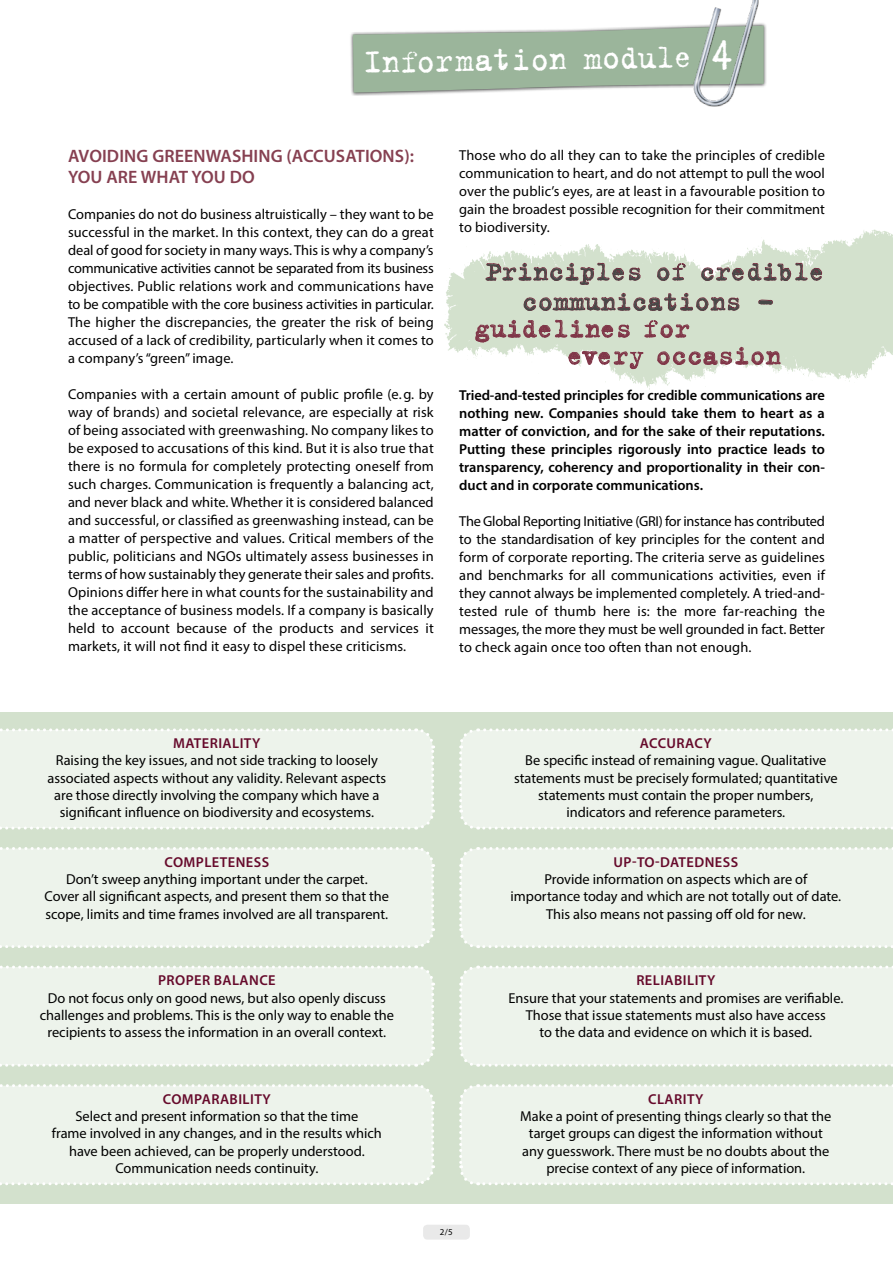
<style>
.page{position:relative;width:893px;height:1263px;background:#fff}
.page>*{position:absolute;margin:0;border:0;box-sizing:border-box;transform-origin:0 0}
.t1{font:36px "Trixie";color:#fff;scale:.95 1}
.t2{font:28.5px/30px "Trixie Text";color:#484847;text-align:center}
.t3{font:28.5px/27px "Trixie Text";color:#803648}
.t4{font:600 18px/21px "Myriad Pro";letter-spacing:.005em;color:#864051}
.t5{font:14.4px/18px "Myriad Pro";color:#000;text-align:center}
.t6{font:600 14.4px/18px "Myriad Pro";color:#000;text-align:justify}
.t7{font:600 14.4px "Myriad Pro";letter-spacing:.03em;color:#660a2b}
.t8{font:9px "Myriad Pro";color:#000}
.s1{font-size:45px}
</style>
<div class="page">
<div style="left:0;top:712px;width:893px;height:491px;background:#d3e1cd"></div>
<div style="left:0;top:728px;width:435px;height:102px;background:#edf3eb"></div>
<div style="left:0;top:847px;width:435px;height:101px;background:#edf3eb"></div>
<div style="left:0;top:965px;width:435px;height:102px;background:#edf3eb"></div>
<div style="left:0;top:1084px;width:435px;height:102px;background:#edf3eb"></div>
<div style="left:459px;top:728px;width:434px;height:102px;background:#edf3eb"></div>
<div style="left:459px;top:847px;width:434px;height:101px;background:#edf3eb"></div>
<div style="left:459px;top:965px;width:434px;height:102px;background:#edf3eb"></div>
<div style="left:459px;top:1084px;width:434px;height:102px;background:#edf3eb"></div>
<img style="left:444px;top:229px;width:449px;height:161px">
<svg style="left:486px;top:263px;width:155px;height:22px"></svg>
<svg style="left:657px;top:263px;width:29px;height:18px"></svg>
<svg style="left:701px;top:263px;width:121px;height:18px"></svg>
<svg style="left:524px;top:293px;width:215px;height:18px"></svg>
<svg style="left:758px;top:300px;width:15px;height:5px"></svg>
<svg style="left:475px;top:320px;width:155px;height:23px"></svg>
<svg style="left:644px;top:320px;width:45px;height:18px"></svg>
<svg style="left:568px;top:351px;width:75px;height:18px"></svg>
<svg style="left:657px;top:347px;width:126px;height:18px"></svg>
<div style="left:423px;top:1225px;width:47px;height:14px;background:#e9e9e9;border-radius:4px"></div>
<div style="left:349px;top:22px;width:418px;height:74px;background:#000;opacity:.75"></div>
<svg style="left:353px;top:26px;width:333px;height:67px"></svg>
<img style="left:686px;top:0;width:81px;height:107px">
<hr style="left:717px;top:0;width:19px;height:4px;background:#fff">
<h1 class="t1" style="left:362px;top:38px;width:393px;rotate:-1deg">Information module <span class="s1">4</span></h1>
<p class="t4" style="left:68px;top:145px;width:348px">AVOIDING GREENWASHING (ACCUSATIONS):<br>YOU ARE WHAT YOU DO</p>
<p class="t5" style="left:68px;top:205px;width:367px;text-align:justify">Companies do not do business altruistically – they want to be successful in the market. In this context, they can do a great deal of good for society in many ways. This is why a company’s communicative activities cannot be separated from its business objectives. Public relations work and communications have to be compatible with the core business activities in particular.<br>The higher the discrepancies, the greater the risk of being accused of a lack of credibility, particularly when it comes to a company’s “green” image.</p>
<p class="t5" style="left:68px;top:385px;width:367px;text-align:justify">Companies with a certain amount of public profile (e.g. by way of brands) and societal relevance, are especially at risk of being associated with greenwashing. No company likes to be exposed to accusations of this kind. But it is also true that there is no formula for completely protecting oneself from such charges. Communication is frequently a balancing act, and never black and white. Whether it is considered balanced and successful, or classified as greenwashing instead, can be a matter of perspective and values. Critical members of the public, politicians and NGOs ultimately assess businesses in terms of how sustainably they generate their sales and profits.<br>Opinions differ here in what counts for the sustainability and the acceptance of business models. If a company is basically held to account because of the products and services it markets, it will not find it easy to dispel these criticisms.</p>
<p class="t5" style="left:459px;top:146px;width:367px;text-align:justify">Those who do all they can to take the principles of credible communication to heart, and do not attempt to pull the wool over the public’s eyes, are at least in a favourable position to gain the broadest possible recognition for their commitment to biodiversity.</p>
<h2 class="t2" style="left:486px;top:256px;width:341px">Principles of credible communications –</h2>
<h2 class="t3" style="left:567px;top:315px;width:215px;text-indent:-92px">guidelines for<br>every occasion</h2>
<p class="t6" style="left:459px;top:385px;width:367px">Tried-and-tested principles for credible communications are nothing new. Companies should take them to heart as a matter of conviction, and for the sake of their reputations.<br>Putting these principles rigorously into practice leads to transparency, coherency and proportionality in their con&shy;duct and in corporate communications.</p>
<p class="t5" style="left:459px;top:512px;width:367px;text-align:justify">The Global Reporting Initiative (GRI) for instance has contributed to the standardisation of key principles for the content and form of corporate reporting. The criteria serve as guidelines and benchmarks for all communications activities, even if they cannot always be implemented completely. A tried-and&shy;tested rule of thumb here is: the more far-reaching the messages, the more they must be well grounded in fact. Better to check again once too often than not enough.</p>
<p class="t7" style="left:173px;top:734px;width:89px">MATERIALITY</p>
<p class="t5" style="left:47px;top:752px;width:340px;line-height:17.2px">Raising the key issues, and not side tracking to loosely associated aspects without any validity. Relevant aspects are those directly involving the company which have a significant influence on biodiversity and ecosystems.</p>
<p class="t7" style="left:165px;top:853px;width:106px">COMPLETENESS</p>
<p class="t5" style="left:45px;top:870px;width:346px;line-height:17.2px">Don’t sweep anything important under the carpet.<br>Cover all significant aspects, and present them so that the scope, limits and time frames involved are all transparent.</p>
<p class="t7" style="left:158px;top:971px;width:119px">PROPER BALANCE</p>
<p class="t5" style="left:40px;top:989px;width:356px;line-height:17.2px">Do not focus only on good news, but also openly discuss challenges and problems. This is the only way to enable the recipients to assess the information in an overall context.</p>
<p class="t7" style="left:163px;top:1090px;width:110px">COMPARABILITY</p>
<p class="t5" style="left:52px;top:1107px;width:331px;line-height:17.2px">Select and present information so that the time<br>frame involved in any changes, and in the results which have been achieved, can be properly understood.<br>Communication needs continuity.</p>
<p class="t7" style="left:640px;top:734px;width:73px">ACCURACY</p>
<p class="t5" style="left:514px;top:752px;width:325px;line-height:17.2px">Be specific instead of remaining vague. Qualitative statements must be precisely formulated; quantitative statements must contain the proper numbers, indicators and reference parameters.</p>
<p class="t7" style="left:614px;top:853px;width:126px">UP-TO-DATEDNESS</p>
<p class="t5" style="left:510px;top:870px;width:332px;line-height:17.2px">Provide information on aspects which are of importance today and which are not totally out of date.<br>This also means not passing off old for new.</p>
<p class="t7" style="left:636px;top:971px;width:81px">RELIABILITY</p>
<p class="t5" style="left:508px;top:989px;width:336px;line-height:17.2px">Ensure that your statements and promises are verifiable.<br>Those that issue statements must also have access<br>to the data and evidence on which it is based.</p>
<p class="t7" style="left:648px;top:1090px;width:57px">CLARITY</p>
<p class="t5" style="left:520px;top:1107px;width:313px;line-height:17.2px">Make a point of presenting things clearly so that the target groups can digest the information without any guesswork. There must be no doubts about the precise context of any piece of information.</p>
<p class="t8" style="left:440px;top:1226px;width:15px">2/5</p>
</div>
